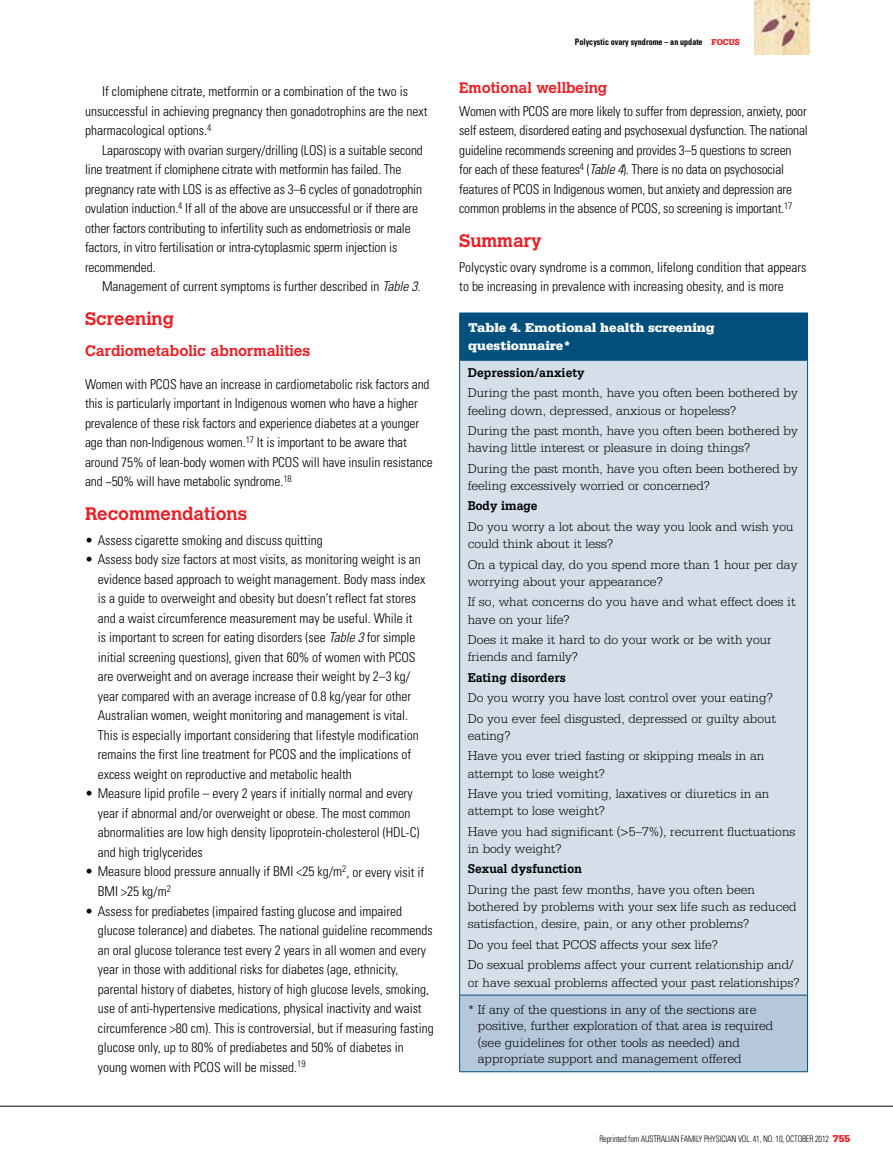
<style>
.page{position:relative;width:893px;height:1170px;background:#fff}
.page>*{position:absolute;margin:0;border:0;box-sizing:border-box;transform-origin:0 0}
.t1{font:700 18px "Calvert";color:#ed1d24}
.t2{font:700 15px "Calvert";color:#ed1d24}
.t3{font:300 condensed 13.5px/19.5px "Univers LT";color:#000}
.t4{font:300 13.5px/17.2px "Serifa LT";color:#000}
.t5{font:700 13.5px "Serifa LT";color:#000;scale:.9 1}
.t6{font:900 13.5px/18px "Serifa LT";color:#fff}
.t7{font:300 condensed 9px "Univers LT";letter-spacing:-.015em;color:#000;scale:.9 1}
.t8{font:700 condensed 9px "Univers LT";color:#000;scale:.9 1}
.s1{font-style:italic}
.s2{font-family:"Serifa LT";font-weight:900;font-stretch:normal;color:#ed1d24}
.s3{font-family:"Serifa LT";font-weight:900;font-stretch:normal;font-size:10.5px;color:#ed1d24}
</style>
<div class="page">
<hr style="left:0;top:1105px;width:893px;height:1px;background:#000">
<img style="left:755px;top:0;width:54px;height:54px">
<div style="left:460px;top:313px;width:347px;height:47px;background:#004f7d"></div>
<div style="left:460px;top:360px;width:347px;height:634px;background:#d5dfea"></div>
<div style="left:460px;top:994px;width:347px;height:77px;background:#b5c7da"></div>
<hr style="left:459px;top:312px;width:349px;height:1px;background:#004f7d">
<hr style="left:459px;top:313px;width:1px;height:47px;background:#004f7d">
<hr style="left:807px;top:313px;width:1px;height:47px;background:#004f7d">
<hr style="left:459px;top:360px;width:349px;height:1px;background:#004f7d">
<hr style="left:459px;top:360px;width:1px;height:634px;background:#004f7d">
<hr style="left:807px;top:360px;width:1px;height:634px;background:#004f7d">
<hr style="left:459px;top:994px;width:349px;height:1px;background:#004f7d">
<hr style="left:459px;top:995px;width:1px;height:76px;background:#004f7d">
<hr style="left:807px;top:995px;width:1px;height:76px;background:#004f7d">
<hr style="left:459px;top:1071px;width:349px;height:1px;background:#004f7d">
<p class="t3" style="left:85px;top:82px;width:344px;text-indent:17px">If clomiphene citrate, metformin or a combination of the two is unsuccessful in achieving pregnancy then gonadotrophins are the next pharmacological options.<sup>4</sup></p>
<p class="t3" style="left:85px;top:140px;width:339px;text-indent:17px">Laparoscopy with ovarian surgery/drilling (LOS) is a suitable second line treatment if clomiphene citrate with metformin has failed. The pregnancy rate with LOS is as effective as 3–6 cycles of gonadotrophin ovulation induction.<sup>4</sup> If all of the above are unsuccessful or if there are other factors contributing to infertility such as endometriosis or male factors, in vitro fertilisation or intra-cytoplasmic sperm injection is recommended.</p>
<p class="t3" style="left:102px;top:277px;width:320px">Management of current symptoms is further described in <span class="s1">Table 3</span>.</p>
<h1 class="t1" style="left:85px;top:307px;width:90px">Screening</h1>
<p class="t2" style="left:85px;top:341px;width:227px">Cardiometabolic abnormalities</p>
<p class="t3" style="left:85px;top:374px;width:349px">Women with PCOS have an increase in cardiometabolic risk factors and this is particularly important in Indigenous women who have a higher prevalence of these risk factors and experience diabetes at a younger age than non-Indigenous women.<sup>17</sup> It is important to be aware that around 75% of lean-body women with PCOS will have insulin resistance and ~50% will have metabolic syndrome.<sup>18</sup></p>
<h1 class="t1" style="left:85px;top:502px;width:163px">Recommendations</h1>
<p class="t3" style="left:85px;top:530px;width:239px">• Assess cigarette smoking and discuss quitting</p>
<p class="t3" style="left:98px;top:550px;width:329px;text-indent:-13px">• Assess body size factors at most visits, as monitoring weight is an evidence based approach to weight management. Body mass index is a guide to overweight and obesity but doesn’t reflect fat stores and a waist circumference measurement may be useful. While it<br>is important to screen for eating disorders (see <span class="s1">Table 3</span> for simple initial screening questions), given that 60% of women with PCOS are overweight and on average increase their weight by 2–3 kg/ year compared with an average increase of 0.8 kg/year for other Australian women, weight monitoring and management is vital.<br>This is especially important considering that lifestyle modification remains the first line treatment for PCOS and the implications of excess weight on reproductive and metabolic health</p>
<p class="t3" style="left:98px;top:783px;width:323px;text-indent:-13px">• Measure lipid profile – every 2 years if initially normal and every year if abnormal and/or overweight or obese. The most common abnormalities are low high density lipoprotein-cholesterol (HDL-C) and high triglycerides</p>
<p class="t3" style="left:98px;top:861px;width:328px;text-indent:-13px">• Measure blood pressure annually if BM I &lt;25 kg/m<sup>2</sup>, or every visit if<br>BM I &gt;25 kg/m<sup>2</sup></p>
<p class="t3" style="left:98px;top:901px;width:337px;text-indent:-13px">• Assess for prediabetes (impaired fasting glucose and impaired glucose tolerance) and diabetes. The national guideline recommends an oral glucose tolerance test every 2 years in all women and every year in those with additional risks for diabetes (age, ethnicity, parental history of diabetes, history of high glucose levels, smoking, use of anti-hypertensive medications, physical inactivity and waist circumference &gt;80 cm). This is controversial, but if measuring fasting glucose only, up to 80% of prediabetes and 50% of diabetes in young women with PCOS will be missed.<sup>19</sup></p>
<p class="t8" style="left:575px;top:36px;width:184px">Polycystic ovary syndrome – an update <span class="s2">FOCUS</span></p>
<p class="t2" style="left:459px;top:78px;width:150px">Emotional wellbeing</p>
<p class="t3" style="left:459px;top:101px;width:350px">Women with PCOS are more likely to suffer from depression, anxiety, poor self esteem, disordered eating and psychosexual dysfunction. The national guideline recommends screening and provides 3–5 questions to screen for each of these features<sup>4</sup> (<span class="s1">Table 4</span>). There is no data on psychosocial features of PCOS in Indigenous women, but anxiety and depression are common problems in the absence of PCOS, so screening is important.<sup>17</sup></p>
<h1 class="t1" style="left:459px;top:229px;width:84px">Summary</h1>
<p class="t3" style="left:459px;top:257px;width:349px">Polycystic ovary syndrome is a common, lifelong condition that appears to be increasing in prevalence with increasing obesity, and is more</p>
<p class="t6" style="left:468px;top:318px;width:248px">Table 4. Emotional health screening questionnaire*</p>
<p class="t5" style="left:468px;top:364px;width:131px">Depression/anxiety</p>
<p class="t4" style="left:468px;top:384px;width:332px">During the past month, have you often been bothered by feeling down, depressed, anxious or hopeless?</p>
<p class="t4" style="left:468px;top:422px;width:332px">During the past month, have you often been bothered by having little interest or pleasure in doing things?</p>
<p class="t4" style="left:468px;top:460px;width:332px">During the past month, have you often been bothered by feeling excessively worried or concerned?</p>
<p class="t5" style="left:468px;top:498px;width:79px">Body image</p>
<p class="t4" style="left:468px;top:518px;width:327px">Do you worry a lot about the way you look and wish you could think about it less?</p>
<p class="t4" style="left:468px;top:555px;width:331px">On a typical day, do you spend more than 1 hour per day worrying about your appearance?</p>
<p class="t4" style="left:468px;top:593px;width:329px">If so, what concerns do you have and what effect does it have on your life?</p>
<p class="t4" style="left:468px;top:631px;width:306px">Does it make it hard to do your work or be with your friends and family?</p>
<p class="t5" style="left:468px;top:669px;width:111px">Eating disorders</p>
<p class="t4" style="left:468px;top:687px;width:310px;line-height:20.4px">Do you worry you have lost control over your eating?<br>Do you ever feel disgusted, depressed or guilty about</p>
<p class="t4" style="left:468px;top:725px;width:298px;line-height:20.4px">eating?<br>Have you ever tried fasting or skipping meals in an</p>
<p class="t4" style="left:468px;top:763px;width:303px;line-height:20.4px">attempt to lose weight?<br>Have you tried vomiting, laxatives or diuretics in an</p>
<p class="t4" style="left:468px;top:800px;width:329px;line-height:20.4px">attempt to lose weight?<br>Have you had significant (&gt;5–7%), recurrent fluctuations</p>
<p class="t4" style="left:468px;top:840px;width:95px">in body weight?</p>
<p class="t5" style="left:468px;top:861px;width:129px">Sexual dysfunction</p>
<p class="t4" style="left:468px;top:880px;width:330px">During the past few months, have you often been bothered by problems with your sex life such as reduced satisfaction, desire, pain, or any other problems?</p>
<p class="t4" style="left:468px;top:934px;width:327px;line-height:20.4px">Do you feel that PCOS affects your sex life?<br>Do sexual problems affect your current relationship and/</p>
<p class="t4" style="left:468px;top:968px;width:333px;line-height:27.2px">or have sexual problems affected your past relationships? * If any of the questions in any of the sections are</p>
<p class="t4" style="left:478px;top:1017px;width:297px;line-height:16.5px">positive, further exploration of that area is required (see guidelines for other tools as needed) and appropriate support and management offered</p>
<p class="t7" style="left:599px;top:1133px;width:62px">Reprinted fom Austra</p>
<p class="t7" style="left:665px;top:1133px;width:61px">lian Fami ly Physician</p>
<p class="t7" style="left:738px;top:1133px;width:126px">Vol. 41, No. 10, October 2012 <span class="s3">755</span></p>
</div>
